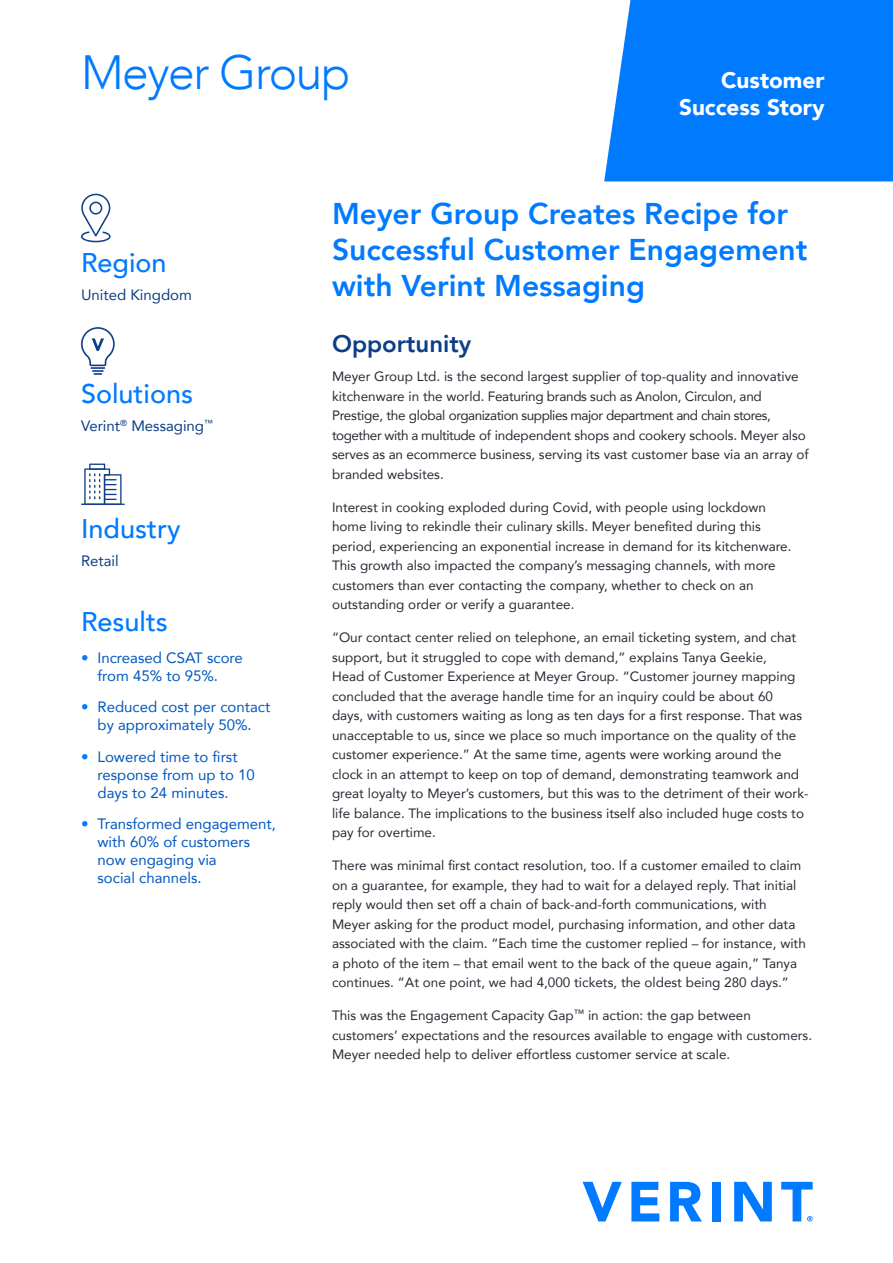
<style>
.page{position:relative;width:893px;height:1263px;background:#fff}
.page>*{position:absolute;margin:0;border:0;box-sizing:border-box;transform-origin:0 0}
.Title_32pt_Blue{font:300 48px "Avenir";letter-spacing:-.03em;color:#007aff}
.Section_Title{font:800 30px/36px "Avenir";color:#007aff}
.Side_Bar_Header{font:500 27px "Avenir";color:#007aff}
.Results_Header{font:500 27px "Avenir";color:#007aff}
.Section_Title-2{font:800 24px "Avenir";color:#0d3e86}
.t1{font:900 22.5px/27px "Avenir";color:#fff;text-align:right}
.t2{font:15px/18px "Avenir";color:#0057bf;text-align:center}
.Side_Bar_Copy{font:15px "Avenir";color:#0d3e86}
.Body_copy{font:13.5px/19.5px "Avenir";color:#262a33}
.s1{color:#007aff}
</style>
<div class="page">
<svg style="left:583px;top:1182px;width:39px;height:39px"></svg>
<svg style="left:631px;top:1182px;width:28px;height:39px"></svg>
<svg style="left:670px;top:1182px;width:32px;height:39px"></svg>
<div style="left:712px;top:1182px;width:9px;height:39px;background:#007aff"></div>
<svg style="left:734px;top:1182px;width:38px;height:39px"></svg>
<svg style="left:781px;top:1182px;width:32px;height:39px"></svg>
<div style="left:604px;top:0;width:289px;height:181px;background:#007aff"></div>
<svg style="left:81px;top:327px;width:34px;height:48px"></svg>
<hr style="left:81px;top:504px;width:44px;height:1px;background:#0d3e86">
<svg style="left:84px;top:464px;width:38px;height:41px"></svg>
<svg style="left:81px;top:194px;width:30px;height:48px"></svg>
<p class="Title_32pt_Blue" style="left:81px;top:44px;width:271px">Meyer Group</p>
<p class="t1" style="left:679px;top:66px;width:147px">Customer<br>Success Story</p>
<p class="Side_Bar_Header" style="left:81px;top:239px;width:87px">Region</p>
<p class="Side_Bar_Copy" style="left:81px;top:283px;width:112px">United Kingdom</p>
<p class="Side_Bar_Header" style="left:81px;top:370px;width:114px">Solutions</p>
<p class="Side_Bar_Copy" style="left:81px;top:413px;width:133px">Verint<sup>®</sup> Messaging<sup>™</sup></p>
<p class="Side_Bar_Header" style="left:81px;top:506px;width:101px">Industry</p>
<p class="Side_Bar_Copy" style="left:81px;top:549px;width:39px">Retail</p>
<p class="Results_Header" style="left:81px;top:598px;width:88px">Results</p>
<p class="t2" style="left:81px;top:648px;width:163px"><span class="s1">•</span> Increased CSAT score from 45% to 95%.</p>
<p class="t2" style="left:81px;top:697px;width:191px"><span class="s1">•</span> Reduced cost per contact by approximately 50%.</p>
<p class="t2" style="left:98px;top:747px;width:159px;text-align:left;text-indent:-16px"><span class="s1">•</span> Lowered time to first response from up to 10 days to 24 minutes.</p>
<p class="t2" style="left:98px;top:814px;width:180px;text-align:left;text-indent:-16px"><span class="s1">•</span> Transformed engagement, with 60% of customers now engaging via<br>social channels.</p>
<p class="Section_Title" style="left:332px;top:195px;width:477px">Meyer Group Creates Recipe for<br>Successful Customer Engagement with Verint Messaging</p>
<p class="Section_Title-2" style="left:332px;top:324px;width:141px">Opportunity</p>
<p class="Body_copy" style="left:332px;top:366px;width:478px">Meyer Group Ltd. is the second largest supplier of top-quality and innovative kitchenware in the world. Featuring brands such as Anolon, Circulon, and Prestige, the global organization supplies major department and chain stores, together with a multitude of independent shops and cookery schools. Meyer also serves as an ecommerce business, serving its vast customer base via an array of branded websites.</p>
<p class="Body_copy" style="left:332px;top:497px;width:461px">Interest in cooking exploded during Covid, with people using lockdown home living to rekindle their culinary skills. Meyer benefited during this period, experiencing an exponential increase in demand for its kitchenware.<br>This growth also impacted the company’s messaging channels, with more customers than ever contacting the company, whether to check on an outstanding order or verify a guarantee.</p>
<p class="Body_copy" style="left:332px;top:627px;width:478px">“Our contact center relied on telephone, an email ticketing system, and chat support, but it struggled to cope with demand,” explains Tanya Geekie,<br>Head of Customer Experience at Meyer Group. “Customer journey mapping concluded that the average handle time for an inquiry could be about 60<br>days, with customers waiting as long as ten days for a first response. That was unacceptable to us, since we place so much importance on the quality of the customer experience.” At the same time, agents were working around the clock in an attempt to keep on top of demand, demonstrating teamwork and great loyalty to Meyer’s customers, but this was to the detriment of their work&shy;life balance. The implications to the business itself also included huge costs to pay for overtime.</p>
<p class="Body_copy" style="left:332px;top:855px;width:475px">There was minimal first contact resolution, too. If a customer emailed to claim on a guarantee, for example, they had to wait for a delayed reply. That initial reply would then set off a chain of back-and-forth communications, with Meyer asking for the product model, purchasing information, and other data associated with the claim. “Each time the customer replied – for instance, with a photo of the item – that email went to the back of the queue again,” Tanya continues. “At one point, we had 4,000 tickets, the oldest being 280 days.”</p>
<p class="Body_copy" style="left:332px;top:1005px;width:482px">This was the Engagement Capacity Gap<sup>™</sup> in action: the gap between customers’ expectations and the resources available to engage with customers.<br>Meyer needed help to deliver effortless customer service at scale.</p>
</div>
